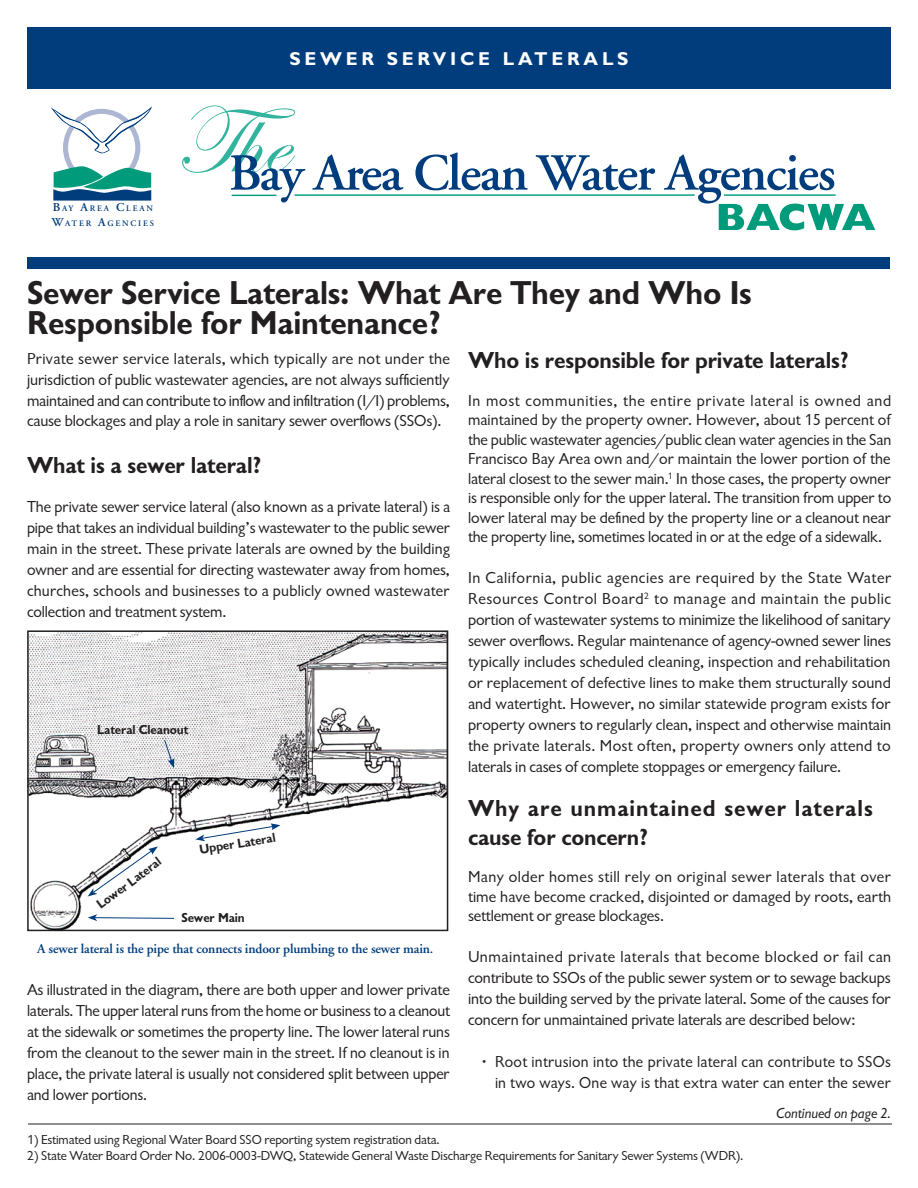
<style>
.page{position:relative;width:918px;height:1188px;background:#fff}
.page>*{position:absolute;margin:0;border:0;box-sizing:border-box;transform-origin:0 0}
.t1{font:34.35px/30px "Gill Sans Bld";letter-spacing:-.01em;color:#231f20}
.t2{font:24px "Gill Sans Bld";letter-spacing:-.01em;color:#231f20}
.t3{font:24px/28.8px "Gill Sans Bld";letter-spacing:.035em;color:#231f20}
.t4{font:700 18.75px "Gill Sans";letter-spacing:.2em;color:#fff}
.t5{font:16.5px/21px "Gill Sans Rgl";letter-spacing:-.005em;color:#231f20;text-align:justify}
.t6{font:16.5px/21px "Gill Sans Rgl";letter-spacing:.02em;color:#231f20;text-align:right}
.t7{font:15px "Gill Sans Itl";letter-spacing:-.005em;color:#231f20}
.t8{font:13.5px "Gill Sans Rgl";letter-spacing:-.005em;color:#231f20}
.t9{font:600 13.5px "Adobe Garamond";letter-spacing:-.01em;color:#013d7d}
.t10{font:13.5px "Gill Sans Bld";letter-spacing:-.01em;color:#231f20}
.t11{font:600 8.4px "Adobe Garamond";letter-spacing:.215em;color:#013d7d}
.s1{font-size:12px}
</style>
<div class="page">
<svg style="left:182px;top:105px;width:123px;height:97px"></svg>
<svg style="left:312px;top:155px;width:92px;height:35px"></svg>
<svg style="left:415px;top:152px;width:113px;height:38px"></svg>
<svg style="left:536px;top:155px;width:119px;height:35px"></svg>
<svg style="left:664px;top:155px;width:211px;height:75px"></svg>
<hr style="left:232px;top:195px;width:44px;height:1px;background:#009b7a">
<hr style="left:295px;top:194px;width:400px;height:2px;background:#009b7a">
<hr style="left:724px;top:194px;width:112px;height:2px;background:#009b7a">
<svg style="left:53px;top:166px;width:98px;height:35px"></svg>
<svg style="left:51px;top:107px;width:101px;height:46px"></svg>
<div style="left:27px;top:27px;width:864px;height:61px;background:#013d7d"></div>
<div style="left:28px;top:257px;width:862px;height:11px;background:#013d7d"></div>
<img style="left:30px;top:633px;width:415px;height:295px">
<div style="left:27px;top:630px;width:421px;height:301px;border:2px solid #231f20"></div>
<svg style="left:195px;top:823px;width:85px;height:18px"></svg>
<svg style="left:88px;top:846px;width:70px;height:51px"></svg>
<svg style="left:88px;top:914px;width:87px;height:7px"></svg>
<hr style="left:28px;top:1124px;width:864px;height:1px;background:#231f20">
<svg style="left:164px;top:739px;width:10px;height:29px"></svg>
<p class="t11" style="left:53px;top:203px;width:102px"><span class="s1">B</span>AY <span class="s1">A</span>REA <span class="s1">C</span>LEAN</p>
<p class="t11" style="left:52px;top:218px;width:104px"><span class="s1">W</span>ATER <span class="s1">A</span>GENCIES</p>
<p class="t4" style="left:289px;top:47px;width:341px">SEWER SERVICE LATERALS</p>
<p class="t1" style="left:27px;top:280px;width:726px">Sewer Service Laterals: What Are They and Who Is<br>Responsible for Maintenance?</p>
<p class="t2" style="left:468px;top:344px;width:383px">Who is responsible for private laterals?</p>
<p class="t5" style="left:468px;top:392px;width:425px;line-height:19.5px">In most communities, the entire private lateral is owned and maintained by the property owner. However, about 15 percent of the public wastewater agencies/public clean water agencies in the San Francisco Bay Area own and/or maintain the lower portion of the lateral closest to the sewer main.<sup>1</sup> In those cases, the property owner is responsible only for the upper lateral. The transition from upper to lower lateral may be defined by the property line or a cleanout near the property line, sometimes located in or at the edge of a sidewalk.</p>
<p class="t5" style="left:468px;top:568px;width:425px">In California, public agencies are required by the State Water Resources Control Board<sup>2</sup> to manage and maintain the public portion of wastewater systems to minimize the likelihood of sanitary sewer overflows. Regular maintenance of agency-owned sewer lines typically includes scheduled cleaning, inspection and rehabilitation or replacement of defective lines to make them structurally sound and watertight. However, no similar statewide program exists for property owners to regularly clean, inspect and otherwise maintain the private laterals. Most often, property owners only attend to laterals in cases of complete stoppages or emergency failure.</p>
<p class="t3" style="left:468px;top:795px;width:406px">Why are unmaintained sewer laterals cause for concern?</p>
<p class="t5" style="left:468px;top:868px;width:425px;line-height:19.5px">Many older homes still rely on original sewer laterals that over time have become cracked, disjointed or damaged by roots, earth settlement or grease blockages.</p>
<p class="t5" style="left:468px;top:947px;width:425px">Unmaintained private laterals that become blocked or fail can contribute to SSOs of the public sewer system or to sewage backups into the building served by the private lateral. Some of the causes for concern for unmaintained private laterals are described below:</p>
<p class="t6" style="left:481px;top:1052px;width:411px">• Root intrusion into the private lateral can contribute to SSOs in two ways. One way is that extra water can enter the sewer</p>
<p class="t7" style="left:776px;top:1103px;width:116px">Continued on page 2.</p>
<p class="t5" style="left:27px;top:349px;width:425px">Private sewer service laterals, which typically are not under the jurisdiction of public wastewater agencies, are not always sufficiently maintained and can contribute to inflow and infiltration (I/I) problems, cause blockages and play a role in sanitary sewer overflows (SSOs).</p>
<p class="t2" style="left:27px;top:449px;width:236px">What is a sewer lateral?</p>
<p class="t5" style="left:27px;top:498px;width:425px">The private sewer service lateral (also known as a private lateral) is a pipe that takes an individual building’s wastewater to the public sewer main in the street. These private laterals are owned by the building owner and are essential for directing wastewater away from homes, churches, schools and businesses to a publicly owned wastewater collection and treatment system.</p>
<p class="t10" style="left:97px;top:720px;width:93px">Lateral Cleanout</p>
<p class="t10" style="left:198px;top:840px;width:79px;rotate:-9deg">Upper Lateral</p>
<p class="t10" style="left:93px;top:899px;width:78px;rotate:-37deg">Lower Lateral</p>
<p class="t10" style="left:181px;top:909px;width:65px">Sewer Main</p>
<p class="t9" style="left:37px;top:942px;width:398px">A sewer lateral is the pipe that connects indoor plumbing to the sewer main.</p>
<p class="t5" style="left:27px;top:981px;width:424px">As illustrated in the diagram, there are both upper and lower private laterals. The upper lateral runs from the home or business to a cleanout at the sidewalk or sometimes the property line. The lower lateral runs from the cleanout to the sewer main in the street. If no cleanout is in place, the private lateral is usually not considered split between upper and lower portions.</p>
<p class="t8" style="left:27px;top:1131px;width:414px">1) Estimated using Regional Water Board SSO reporting system registration data.</p>
<p class="t8" style="left:27px;top:1147px;width:718px">2) State Water Board Order No. 2006-0003-DWQ, Statewide General Waste Discharge Requirements for Sanitary Sewer Systems (WDR).</p>
</div>
